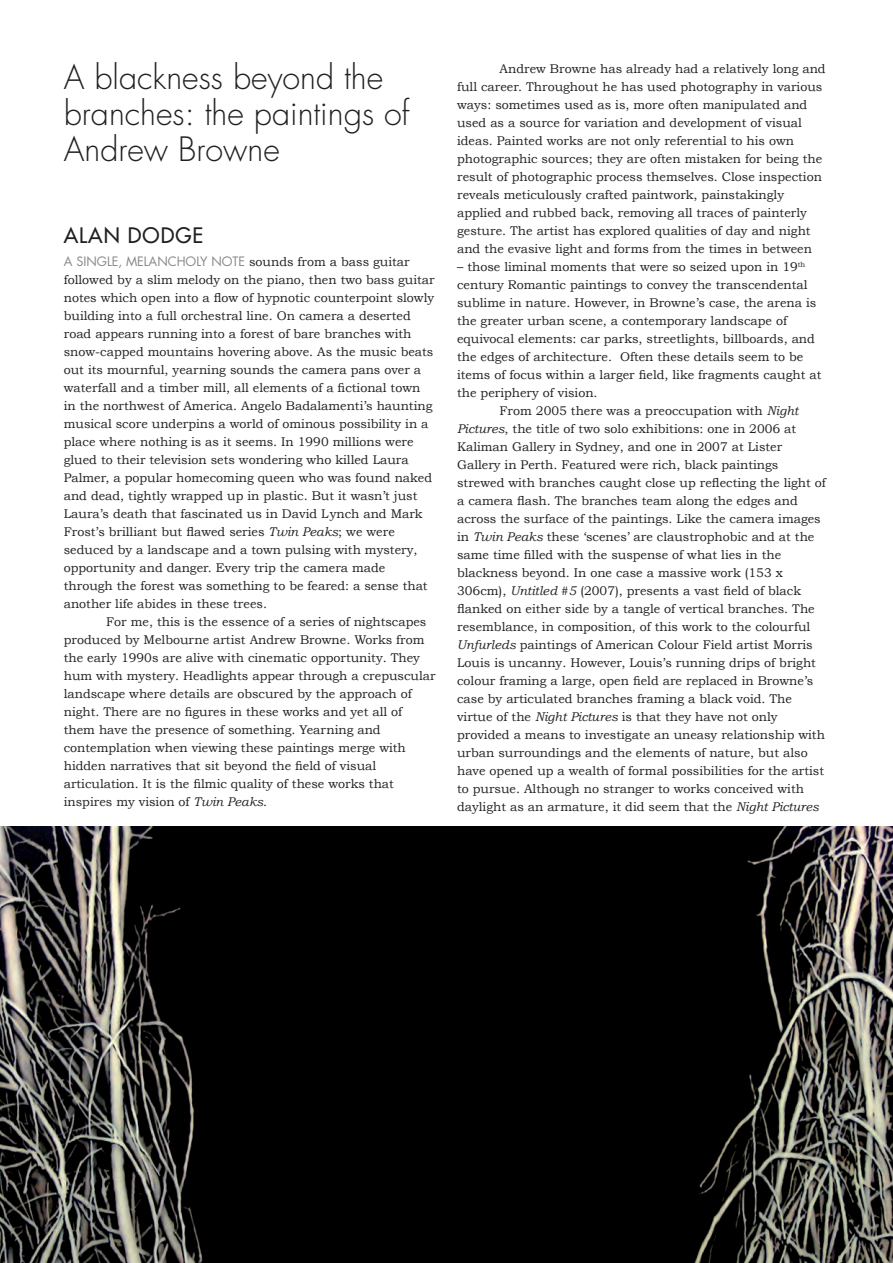
<style>
.page{position:relative;width:893px;height:1263px;background:#fff}
.page>*{position:absolute;margin:0;border:0;box-sizing:border-box;transform-origin:0 0}
.t1{font:300 32.7px/36px "Futura";color:#231f20}
.t2{font:20.85px "Futura";letter-spacing:.05em;color:#231f20}
.t3{font:12.6px/18px "Bookman Old Style";color:#231f20}
.t4{font:12.6px "Futura";color:#86888b}
.s1{font-style:italic}
</style>
<div class="page">
<img style="left:0;top:826px;width:893px;height:437px">
<h1 class="t1" style="left:64px;top:60px;width:347px">A blackness beyond the branches: the paintings of<br>Andrew Browne</h1>
<h2 class="t2" style="left:64px;top:222px;width:141px">ALAN DODGE</h2>
<p class="t4" style="left:64px;top:253px;width:21px">A SINGLE</p>
<p class="t4" style="left:118px;top:253px;width:17px">, MELANCHOL</p>
<p class="t4" style="left:200px;top:253px;width:21px">Y NOTE</p>
<p class="t3" style="left:64px;top:253px;width:372px;text-indent:185px">sounds from a bass guitar followed by a slim melody on the piano, then two bass guitar notes which open into a flow of hypnotic counterpoint slowly building into a full orchestral line. On camera a deserted road appears running into a forest of bare branches with snow-capped mountains hovering above. As the music beats out its mournful, yearning sounds the camera pans over a waterfall and a timber mill, all elements of a fictional town in the northwest of America. Angelo Badalamenti’s haunting musical score underpins a world of ominous possibility in a place where nothing is as it seems. In 1990 millions were glued to their television sets wondering who killed Laura Palmer, a popular homecoming queen who was found naked and dead, tightly wrapped up in plastic. But it wasn’t just Laura’s death that fascinated us in David Lynch and Mark Frost’s brilliant but flawed series <span class="s1">Twin Peaks</span>; we were seduced by a landscape and a town pulsing with mystery, opportunity and danger. Every trip the camera made through the forest was something to be feared: a sense that another life abides in these trees.</p>
<p class="t3" style="left:64px;top:613px;width:373px;text-indent:43px">For me, this is the essence of a series of nightscapes produced by Melbourne artist Andrew Browne. Works from the early 1990s are alive with cinematic opportunity. They hum with mystery. Headlights appear through a crepuscular landscape where details are obscured by the approach of night. There are no figures in these works and yet all of them have the presence of something. Yearning and contemplation when viewing these paintings merge with hidden narratives that sit beyond the field of visual articulation. It is the filmic quality of these works that inspires my vision of <span class="s1">Twin Peaks</span>.</p>
<p class="t3" style="left:457px;top:60px;width:370px;text-indent:43px">Andrew Browne has already had a relatively long and full career. Throughout he has used photography in various ways: sometimes used as is, more often manipulated and used as a source for variation and development of visual ideas. Painted works are not only referential to his own photographic sources; they are often mistaken for being the result of photographic process themselves. Close inspection reveals meticulously crafted paintwork, painstakingly applied and rubbed back, removing all traces of painterly gesture. The artist has explored qualities of day and night and the evasive light and forms from the times in between</p>
<p class="t3" style="left:457px;top:258px;width:350px">– those liminal moments that were so seized upon in 19<sup>th</sup></p>
<p class="t3" style="left:457px;top:276px;width:352px">century Romantic paintings to convey the transcendental</p>
<p class="t3" style="left:457px;top:294px;width:361px">sublime in nature. However, in Browne’s case, the arena is</p>
<p class="t3" style="left:457px;top:312px;width:331px">the greater urban scene, a contemporary landscape of</p>
<p class="t3" style="left:457px;top:330px;width:359px">equivocal elements: car parks, streetlights, billboards, and</p>
<p class="t3" style="left:457px;top:348px;width:348px">the edges of architecture. Often these details seem to be</p>
<p class="t3" style="left:457px;top:366px;width:366px">items of focus within a larger field, like fragments caught at</p>
<p class="t3" style="left:457px;top:384px;width:142px">the periphery of vision.</p>
<p class="t3" style="left:500px;top:402px;width:300px">From 2005 there was a preoccupation with <span class="s1">Night</span></p>
<p class="t3" style="left:457px;top:420px;width:341px"><span class="s1">Pictures</span>, the title of two solo exhibitions: one in 2006 at</p>
<p class="t3" style="left:457px;top:438px;width:327px">Kaliman Gallery in Sydney, and one in 2007 at Lister</p>
<p class="t3" style="left:457px;top:456px;width:323px">Gallery in Perth. Featured were rich, black paintings</p>
<p class="t3" style="left:457px;top:474px;width:370px">strewed with branches caught close up reflecting the light of</p>
<p class="t3" style="left:457px;top:492px;width:342px">a camera flash. The branches team along the edges and</p>
<p class="t3" style="left:457px;top:510px;width:365px">across the surface of the paintings. Like the camera images</p>
<p class="t3" style="left:457px;top:528px;width:359px">in <span class="s1">Twin Peaks</span> these ‘scenes’ are claustrophobic and at the</p>
<p class="t3" style="left:457px;top:546px;width:326px">same time filled with the suspense of what lies in the</p>
<p class="t3" style="left:457px;top:564px;width:327px">blackness beyond. In one case a massive work (153 x</p>
<p class="t3" style="left:457px;top:582px;width:345px">306cm), <span class="s1">Untitled #5</span> (2007), presents a vast field of black</p>
<p class="t3" style="left:457px;top:600px;width:359px">flanked on either side by a tangle of vertical branches. The</p>
<p class="t3" style="left:457px;top:618px;width:355px">resemblance, in composition, of this work to the colourful</p>
<p class="t3" style="left:457px;top:636px;width:357px"><span class="s1">Unfurleds</span> paintings of American Colour Field artist Morris</p>
<p class="t3" style="left:457px;top:654px;width:360px">Louis is uncanny. However, Louis’s running drips of bright</p>
<p class="t3" style="left:457px;top:672px;width:358px">colour framing a large, open field are replaced in Browne’s</p>
<p class="t3" style="left:457px;top:690px;width:336px">case by articulated branches framing a black void. The</p>
<p class="t3" style="left:457px;top:708px;width:322px">virtue of the <span class="s1">Night Pictures</span> is that they have not only</p>
<p class="t3" style="left:457px;top:726px;width:369px">provided a means to investigate an uneasy relationship with</p>
<p class="t3" style="left:457px;top:744px;width:352px">urban surroundings and the elements of nature, but also</p>
<p class="t3" style="left:457px;top:762px;width:368px">have opened up a wealth of formal possibilities for the artist</p>
<p class="t3" style="left:457px;top:780px;width:348px">to pursue. Although no stranger to works conceived with</p>
<p class="t3" style="left:457px;top:798px;width:363px">daylight as an armature, it did seem that the <span class="s1">Night Pictures</span></p>
</div>
